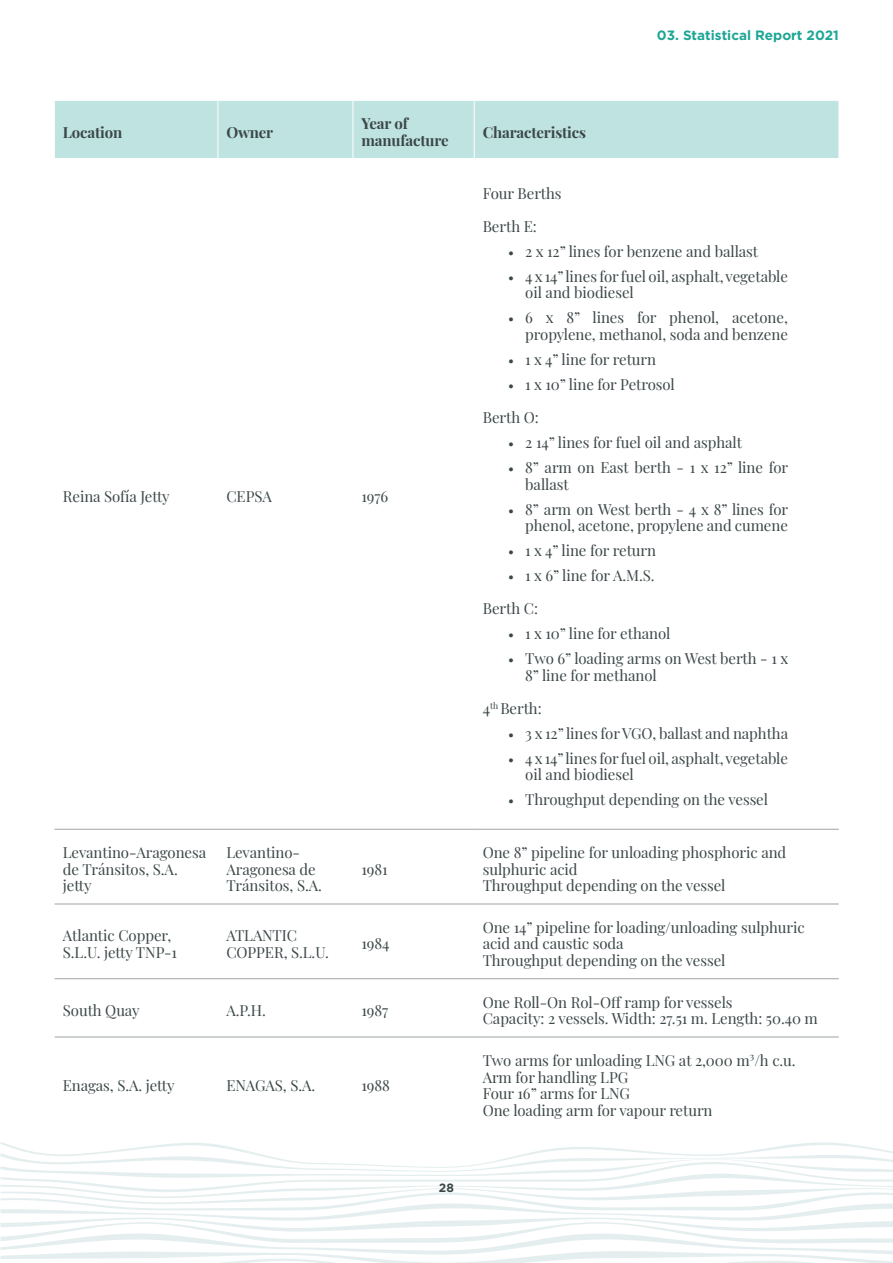
<style>
.page{position:relative;width:893px;height:1263px;background:#fff}
.page>*{position:absolute;margin:0;border:0;box-sizing:border-box;transform-origin:0 0}
.t1{font:15px/16.5px "Playfair Display";letter-spacing:-.005em;color:#3c4748}
.t2{font:700 15px/16.5px "Playfair Display";letter-spacing:-.01em;color:#3c4748}
.t3{font:700 13.5px "Gotham";color:#1da695}
.t4{font:700 12px "Gotham Pro";color:#3c4748}
.s1{font-size:13.5px}
</style>
<div class="page">
<svg style="left:0;top:1142px;width:893px;height:121px"></svg>
<div style="left:55px;top:101px;width:784px;height:57px;background:#bee3e1"></div>
<svg style="left:55px;top:903px;width:784px;height:134px"></svg>
<hr style="left:218px;top:101px;width:1px;height:57px;background:#fff">
<hr style="left:353px;top:101px;width:1px;height:57px;background:#fff">
<hr style="left:474px;top:101px;width:1px;height:57px;background:#fff">
<hr style="left:217px;top:829px;width:2px;height:75px;background:#fff">
<hr style="left:352px;top:829px;width:2px;height:75px;background:#fff">
<hr style="left:473px;top:829px;width:2px;height:75px;background:#fff">
<hr style="left:217px;top:904px;width:2px;height:74px;background:#fff">
<hr style="left:352px;top:904px;width:2px;height:74px;background:#fff">
<hr style="left:473px;top:904px;width:2px;height:74px;background:#fff">
<hr style="left:217px;top:979px;width:2px;height:58px;background:#fff">
<hr style="left:352px;top:979px;width:2px;height:58px;background:#fff">
<hr style="left:473px;top:979px;width:2px;height:58px;background:#fff">
<hr style="left:55px;top:904px;width:163px;height:1px;background:#9ea3a3">
<hr style="left:218px;top:904px;width:135px;height:1px;background:#9ea3a3">
<hr style="left:353px;top:904px;width:121px;height:1px;background:#9ea3a3">
<hr style="left:474px;top:904px;width:365px;height:1px;background:#9ea3a3">
<hr style="left:55px;top:978px;width:163px;height:1px;background:#9ea3a3">
<hr style="left:218px;top:978px;width:135px;height:1px;background:#9ea3a3">
<hr style="left:353px;top:978px;width:121px;height:1px;background:#9ea3a3">
<hr style="left:474px;top:978px;width:365px;height:1px;background:#9ea3a3">
<hr style="left:55px;top:1037px;width:163px;height:1px;background:#9ea3a3">
<hr style="left:218px;top:1037px;width:135px;height:1px;background:#9ea3a3">
<hr style="left:353px;top:1037px;width:121px;height:1px;background:#9ea3a3">
<hr style="left:474px;top:1037px;width:365px;height:1px;background:#9ea3a3">
<hr style="left:55px;top:829px;width:163px;height:1px;background:#9ea3a3">
<hr style="left:218px;top:829px;width:135px;height:1px;background:#9ea3a3">
<hr style="left:353px;top:829px;width:121px;height:1px;background:#9ea3a3">
<hr style="left:474px;top:829px;width:365px;height:1px;background:#9ea3a3">
<p class="t2" style="left:63px;top:122px;width:61px">Location</p>
<p class="t2" style="left:226px;top:122px;width:48px">Owner</p>
<p class="t2" style="left:361px;top:114px;width:89px">Year of manufacture</p>
<p class="t2" style="left:483px;top:122px;width:105px">Characteristics</p>
<p class="t3" style="left:657px;top:26px;width:184px">03. Statistical Report 2021</p>
<p class="t1" style="left:63px;top:487px;width:108px">Reina Sofía Jetty</p>
<p class="t1" style="left:226px;top:487px;width:47px">CEPSA</p>
<p class="t1" style="left:361px;top:487px;width:28px">1976</p>
<p class="t1" style="left:63px;top:843px;width:145px">Levantino-Aragonesa de Tránsitos, S.A. jetty</p>
<p class="t1" style="left:226px;top:843px;width:97px">Levantino-<br>Aragonesa de<br>Tránsitos, S.A.</p>
<p class="t1" style="left:361px;top:859px;width:28px">1981</p>
<p class="t1" style="left:63px;top:926px;width:116px">Atlantic Copper,<br>S.L.U. jetty TNP-1</p>
<p class="t1" style="left:226px;top:926px;width:104px">ATLANTIC<br>COPPER, S.L.U.</p>
<p class="t1" style="left:361px;top:934px;width:30px">1984</p>
<p class="t1" style="left:483px;top:184px;width:80px">Four Berths</p>
<p class="t1" style="left:483px;top:217px;width:56px">Berth E:</p>
<p class="t1" style="left:508px;top:242px;width:251px"><span class="s1">•</span> 2 x 12” lines for benzene and ballast</p>
<p class="t1" style="left:525px;top:267px;width:264px;text-indent:-17px"><span class="s1">•</span> 4 x 14” lines for fuel oil, asphalt, vegetable oil and biodiesel</p>
<p class="t1" style="left:508px;top:308px;width:281px;text-align:right"><span class="s1">•</span> 6 x 8” lines for phenol, acetone, propylene, methanol, soda and benzene</p>
<p class="t1" style="left:508px;top:350px;width:149px"><span class="s1">•</span> 1 x 4” line for return</p>
<p class="t1" style="left:508px;top:375px;width:168px"><span class="s1">•</span> 1 x 10” line for Petrosol</p>
<p class="t1" style="left:483px;top:408px;width:58px">Berth O:</p>
<p class="t1" style="left:508px;top:433px;width:235px"><span class="s1">•</span> 2 14” lines for fuel oil and asphalt</p>
<p class="t1" style="left:525px;top:458px;width:264px;text-indent:-17px"><span class="s1">•</span> 8” arm on East berth - 1 x 12” line for ballast</p>
<p class="t1" style="left:508px;top:499px;width:281px;text-align:right"><span class="s1">•</span> 8” arm on West berth - 4 x 8” lines for phenol, acetone, propylene and cumene</p>
<p class="t1" style="left:508px;top:541px;width:149px"><span class="s1">•</span> 1 x 4” line for return</p>
<p class="t1" style="left:508px;top:566px;width:148px"><span class="s1">•</span> 1 x 6” line for A.M.S.</p>
<p class="t1" style="left:483px;top:599px;width:57px">Berth C:</p>
<p class="t1" style="left:508px;top:624px;width:164px"><span class="s1">•</span> 1 x 10” line for ethanol</p>
<p class="t1" style="left:525px;top:649px;width:264px;text-indent:-17px"><span class="s1">•</span> Two 6” loading arms on West berth - 1 x<br>8” line for methanol</p>
<p class="t1" style="left:483px;top:698px;width:60px">4<sup>th</sup> Berth:</p>
<p class="t1" style="left:508px;top:723px;width:281px"><span class="s1">•</span> 3 x 12” lines for VGO, ballast and naphtha</p>
<p class="t1" style="left:525px;top:748px;width:264px;text-indent:-17px"><span class="s1">•</span> 4 x 14” lines for fuel oil, asphalt, vegetable oil and biodiesel</p>
<p class="t1" style="left:508px;top:790px;width:261px"><span class="s1">•</span> Throughput depending on the vessel</p>
<p class="t1" style="left:483px;top:843px;width:305px">One 8” pipeline for unloading phosphoric and sulphuric acid<br>Throughput depending on the vessel</p>
<p class="t1" style="left:483px;top:918px;width:324px">One 14” pipeline for loading/unloading sulphuric acid and caustic soda<br>Throughput depending on the vessel</p>
<p class="t1" style="left:63px;top:1001px;width:78px">South Quay</p>
<p class="t1" style="left:226px;top:1001px;width:41px">A.P.H.</p>
<p class="t1" style="left:361px;top:1001px;width:28px">1987</p>
<p class="t1" style="left:483px;top:992px;width:337px">One Roll-On Rol-Off ramp for vessels<br>Capacity: 2 vessels. Width: 27.51 m. Length: 50.40 m</p>
<p class="t1" style="left:63px;top:1075px;width:113px">Enagas, S.A. jetty</p>
<p class="t1" style="left:226px;top:1075px;width:90px">ENAGAS, S.A.</p>
<p class="t1" style="left:361px;top:1075px;width:30px">1988</p>
<p class="t4" style="left:439px;top:1180px;width:17px">28</p>
<p class="t1" style="left:483px;top:1051px;width:314px">Two arms for unloading LNG at 2,000 m³/h c.u.<br>Arm for handling LPG<br>Four 16” arms for LNG<br>One loading arm for vapour return</p>
</div>
